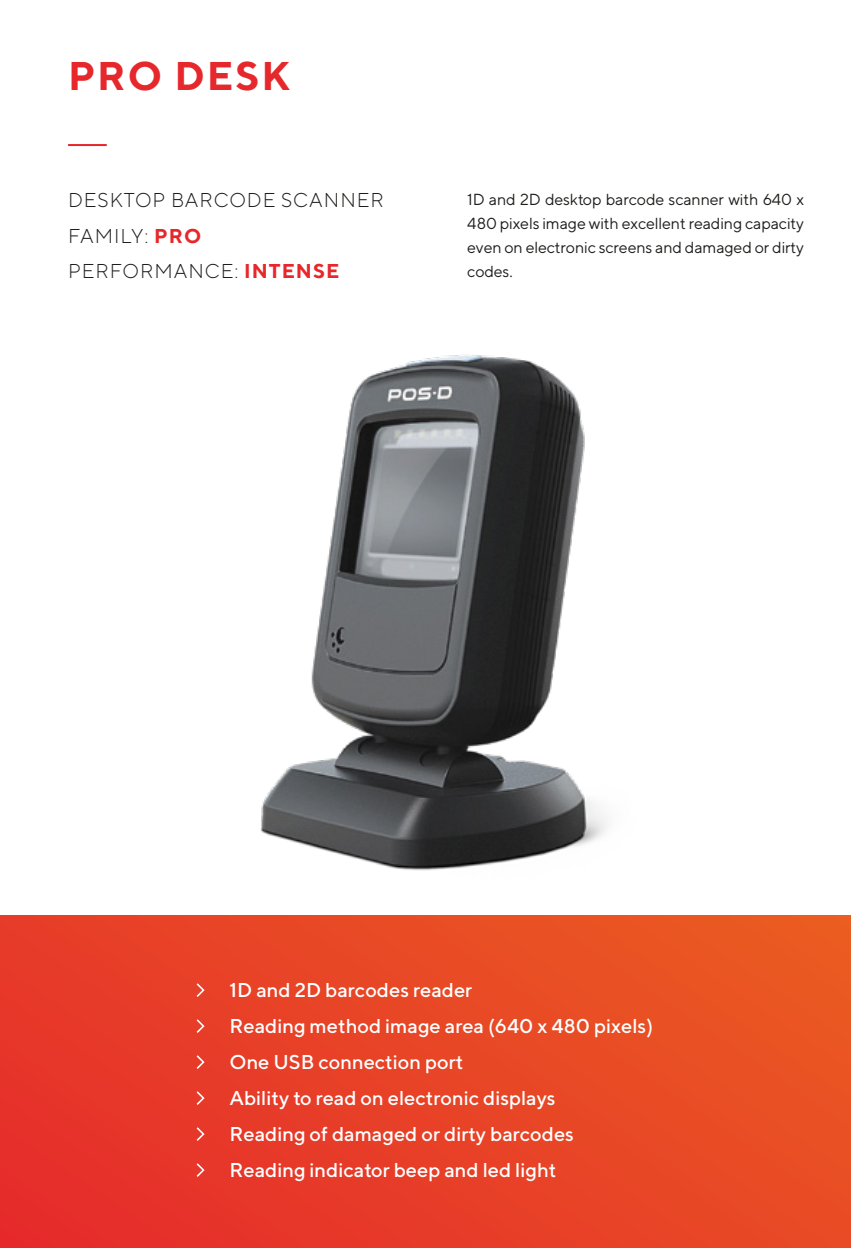
<style>
.page{position:relative;width:851px;height:1248px;background:#fff}
.page>*{position:absolute;margin:0;border:0;box-sizing:border-box;transform-origin:0 0}
.t1{font:700 40px "TT Norms";letter-spacing:.05em;color:#e6272b}
.t2{font:500 20px/36px "TT Norms";color:#fff}
.t3{font:300 20px/35.2px "TT Norms";letter-spacing:.05em;color:#1d1d1b}
.t4{font:16px/24px "TT Norms";letter-spacing:-.01em;color:#1d1d1b;text-align:justify}
.s1{font-weight:700;color:#e6272b}
</style>
<div class="page">
<hr style="left:68px;top:144px;width:39px;height:2px;background:#e6272b">
<div style="left:0;top:915px;width:850px;height:332px;background:linear-gradient(to right,#e6332a,#ea5423)"></div>
<svg style="left:196px;top:983px;width:8px;height:13px"></svg>
<svg style="left:196px;top:1127px;width:8px;height:13px"></svg>
<svg style="left:196px;top:1163px;width:8px;height:13px"></svg>
<svg style="left:196px;top:1091px;width:8px;height:13px"></svg>
<svg style="left:196px;top:1055px;width:8px;height:13px"></svg>
<svg style="left:196px;top:1019px;width:8px;height:13px"></svg>
<img style="left:261px;top:354px;width:346px;height:517px">
<h1 class="t1" style="left:68px;top:51px;width:223px">PRO DESK</h1>
<p class="t3" style="left:68px;top:182px;width:317px">DESKTOP BARCODE SCANNER<br>FAMILY: <span class="s1">PRO<br></span>PERFORMANCE: <span class="s1">INTENSE</span></p>
<p class="t4" style="left:467px;top:187px;width:338px">1D and 2D desktop barcode scanner with 640 x 480 pixels image with excellent reading capacity even on electronic screens and damaged or dirty codes.</p>
<p class="t2" style="left:229px;top:971px;width:425px">1D and 2D barcodes reader<br>Reading method image area (640 x 480 pixels)<br>One USB connection port<br>Ability to read on electronic displays<br>Reading of damaged or dirty barcodes Reading indicator beep and led light</p>
</div>
